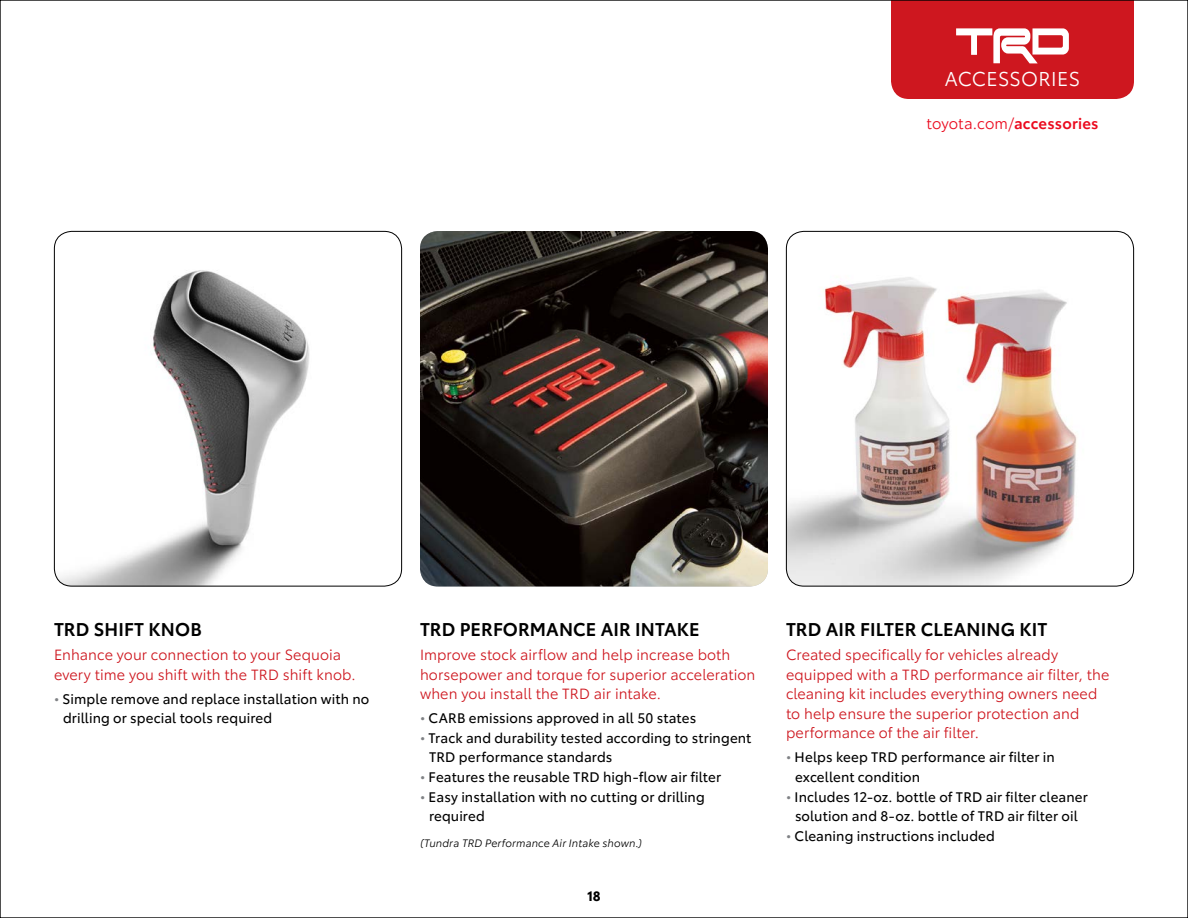
<style>
.page{position:relative;width:1188px;height:918px;background:#fff}
.page>*{position:absolute;margin:0;border:0;box-sizing:border-box;transform-origin:0 0}
.t1{font:19.5px "Toyota Type";letter-spacing:.015em;color:#fff}
.t2{font:600 18px "Toyota Type";letter-spacing:.005em;color:#000}
.t3{font:15px "Toyota Type";letter-spacing:.005em;color:#eb0a1e}
.t4{font:14.4px/19.5px "Toyota Type";letter-spacing:.005em;color:#ce171f}
.t5{font:13.5px/19.6px "Toyota Type";letter-spacing:.01em;color:#000}
.t6{font:700 13.2px "Toyota Type";color:#000}
.t7{font:italic 10.5px "Toyota Type";letter-spacing:.015em;color:#000}
.s1{font-weight:600}
.s2{color:#808285}
</style>
<div class="page">
<img style="left:786px;top:231px;width:348px;height:355px">
<div style="left:786px;top:231px;width:348px;height:355px;border:1px solid #000;border-radius:18px"></div>
<img style="left:54px;top:231px;width:348px;height:355px">
<div style="left:54px;top:231px;width:348px;height:355px;border:1px solid #000;border-radius:18px"></div>
<img style="left:420px;top:231px;width:348px;height:355px">
<svg style="left:891px;top:2px;width:243px;height:97px;background:#d22a32"></svg>
<h1 class="t1" style="left:945px;top:64px;width:137px">ACCESSORIES</h1>
<p class="t3" style="left:926px;top:113px;width:174px">toyota.com/<span class="s1">accessories</span></p>
<h2 class="t2" style="left:54px;top:616px;width:149px">TRD SHIFT KNOB</h2>
<p class="t4" style="left:54px;top:644px;width:303px">Enhance your connection to your Sequoia every time you shift with the TRD shift knob.</p>
<p class="t5" style="left:63px;top:688px;width:308px;text-indent:-9px"><span class="s2">•</span> Simple remove and replace installation with no drilling or special tools required</p>
<h2 class="t2" style="left:420px;top:616px;width:281px">TRD PERFORMANCE AIR INTAKE</h2>
<p class="t4" style="left:420px;top:644px;width:337px">Improve stock airflow and help increase both horsepower and torque for superior acceleration when you install the TRD air intake.</p>
<p class="t5" style="left:420px;top:708px;width:278px"><span class="s2">•</span> CARB emissions approved in all 50 states</p>
<p class="t5" style="left:429px;top:727px;width:324px;text-indent:-9px"><span class="s2">•</span> Track and durability tested according to stringent<br>TRD performance standards</p>
<p class="t5" style="left:420px;top:766px;width:303px"><span class="s2">•</span> Features the reusable TRD high-flow air filter</p>
<p class="t5" style="left:429px;top:786px;width:277px;text-indent:-9px"><span class="s2">•</span> Easy installation with no cutting or drilling required</p>
<p class="t7" style="left:420px;top:836px;width:224px">(Tundra TRD Performance Air Intake shown.)</p>
<p class="t6" style="left:587px;top:886px;width:15px">18</p>
<h2 class="t2" style="left:786px;top:616px;width:263px">TRD AIR FILTER CLEANING KIT</h2>
<p class="t4" style="left:786px;top:644px;width:325px">Created specifically for vehicles already equipped with a TRD performance air filter, the cleaning kit includes everything owners need to help ensure the superior protection and performance of the air filter.</p>
<p class="t5" style="left:795px;top:747px;width:261px;text-indent:-9px"><span class="s2">•</span> Helps keep TRD performance air filter in excellent condition</p>
<p class="t5" style="left:786px;top:786px;width:303px;text-align:center"><span class="s2">•</span> Includes 12-oz. bottle of TRD air filter cleaner solution and 8-oz. bottle of TRD air filter oil</p>
<p class="t5" style="left:786px;top:825px;width:210px"><span class="s2">•</span> Cleaning instructions included</p>
</div>
